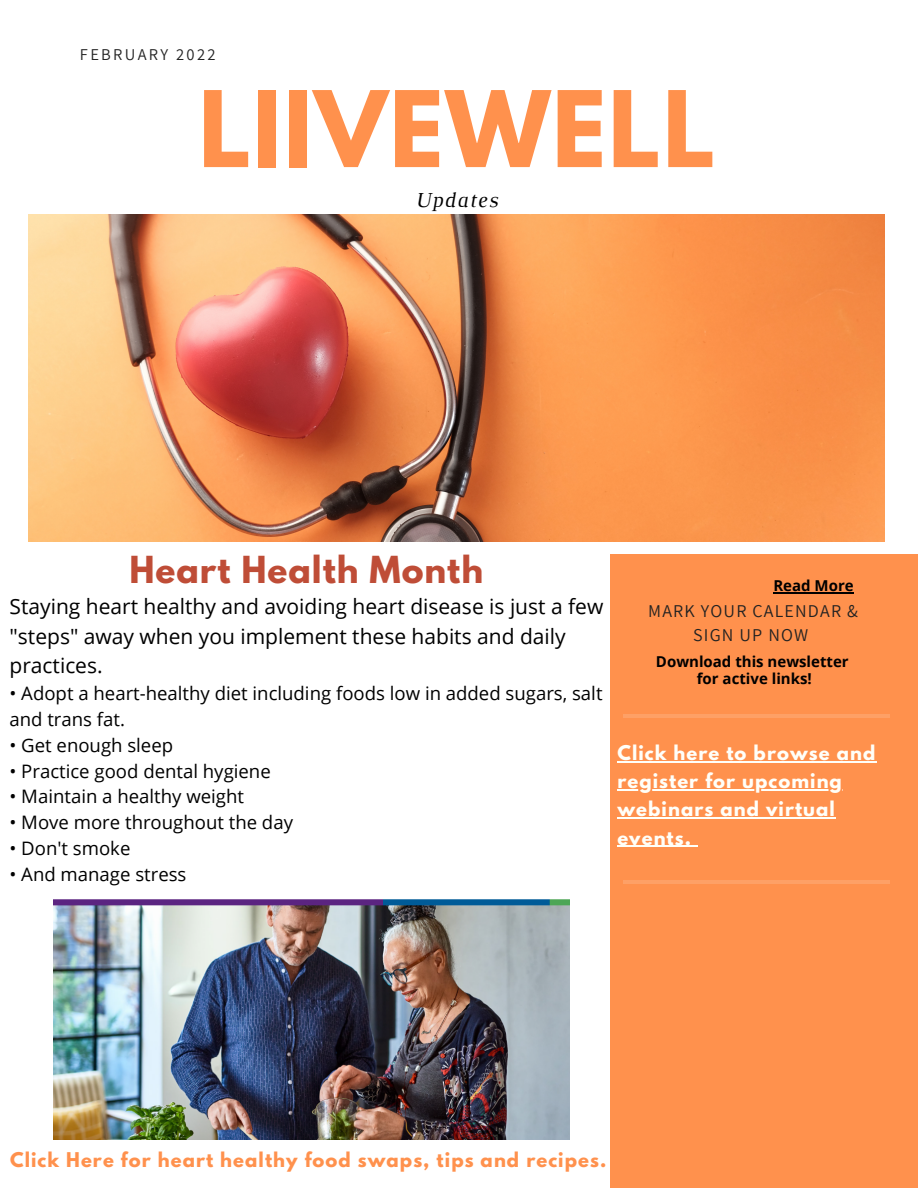
<style>
.page{position:relative;width:918px;height:1188px;background:#fff}
.page>*{position:absolute;margin:0;border:0;box-sizing:border-box;transform-origin:0 0}
.t1{font:700 93.45px "League Spartan";letter-spacing:.02em;color:#ff914d}
.t2{font:700 33px "League Spartan";letter-spacing:.03em;color:#bf4d37}
.t3{font:italic 21.75px "Luthier";letter-spacing:.07em;color:#000}
.t4{font:21px/29.2px "Open Sans";color:#000}
.t5{font:18.6px/25.8px "Open Sans";color:#000}
.t6{font:700 18px/28.2px "League Spartan";letter-spacing:.06em;color:#fffff9}
.t7{font:700 18px "League Spartan";letter-spacing:.06em;color:#ff914d}
.t8{font:18px "Assistant";letter-spacing:.065em;color:#222}
.t9{font:16.5px "Assistant";letter-spacing:.14em;color:#222}
.t10{font:700 15px "Open Sans";color:#000}
</style>
<div class="page">
<div style="left:611px;top:554px;width:307px;height:634px;background:#ff914d"></div>
<hr style="left:623px;top:880px;width:267px;height:3px;background:#fdfdfd">
<hr style="left:623px;top:714px;width:267px;height:3px;background:#fdfdfd">
<img style="left:28px;top:215px;width:856px;height:326px">
<hr style="left:617px;top:761px;width:259px;height:1px;background:#fffff9">
<hr style="left:617px;top:789px;width:226px;height:2px;background:#fffff9">
<hr style="left:617px;top:818px;width:219px;height:1px;background:#fffff9">
<hr style="left:617px;top:846px;width:75px;height:1px;background:#fffff9">
<hr style="left:773px;top:592px;width:81px;height:1px;background:#000">
<img style="left:53px;top:899px;width:517px;height:240px">
<p class="t9" style="left:80px;top:43px;width:137px">FEBRUARY 2022</p>
<p class="t1" style="left:198px;top:83px;width:518px">LIIVEWELL</p>
<p class="t3" style="left:415px;top:192px;width:84px">Updates</p>
<p class="t2" style="left:129px;top:553px;width:355px">Heart Health Month</p>
<p class="t10" style="left:773px;top:575px;width:82px">Read More</p>
<p class="t4" style="left:10px;top:592px;width:595px">Staying heart healthy and avoiding heart disease is just a few "steps" away when you implement these habits and daily practices.</p>
<p class="t5" style="left:10px;top:680px;width:595px">• Adopt a heart-healthy diet including foods low in added sugars, salt and trans fat.</p>
<p class="t5" style="left:10px;top:732px;width:165px">• Get enough sleep</p>
<p class="t5" style="left:10px;top:757px;width:263px">• Practice good dental hygiene</p>
<p class="t5" style="left:10px;top:783px;width:236px">• Maintain a healthy weight</p>
<p class="t5" style="left:10px;top:809px;width:285px">• Move more throughout the day</p>
<p class="t5" style="left:10px;top:835px;width:122px">• Don't smoke</p>
<p class="t5" style="left:10px;top:861px;width:178px">• And manage stress</p>
<p class="t8" style="left:648px;top:599px;width:211px">MARK YOUR CALENDAR &amp;</p>
<p class="t8" style="left:693px;top:623px;width:117px">SIGN UP NOW</p>
<p class="t10" style="left:656px;top:651px;width:194px">Download this newsletter</p>
<p class="t10" style="left:697px;top:668px;width:116px">for active links!</p>
<p class="t6" style="left:617px;top:741px;width:259px">Click here to browse and register for upcoming webinars and virtual events.</p>
<p class="t7" style="left:10px;top:1150px;width:598px">Click Here for heart healthy food swaps, tips and recipes.</p>
</div>
